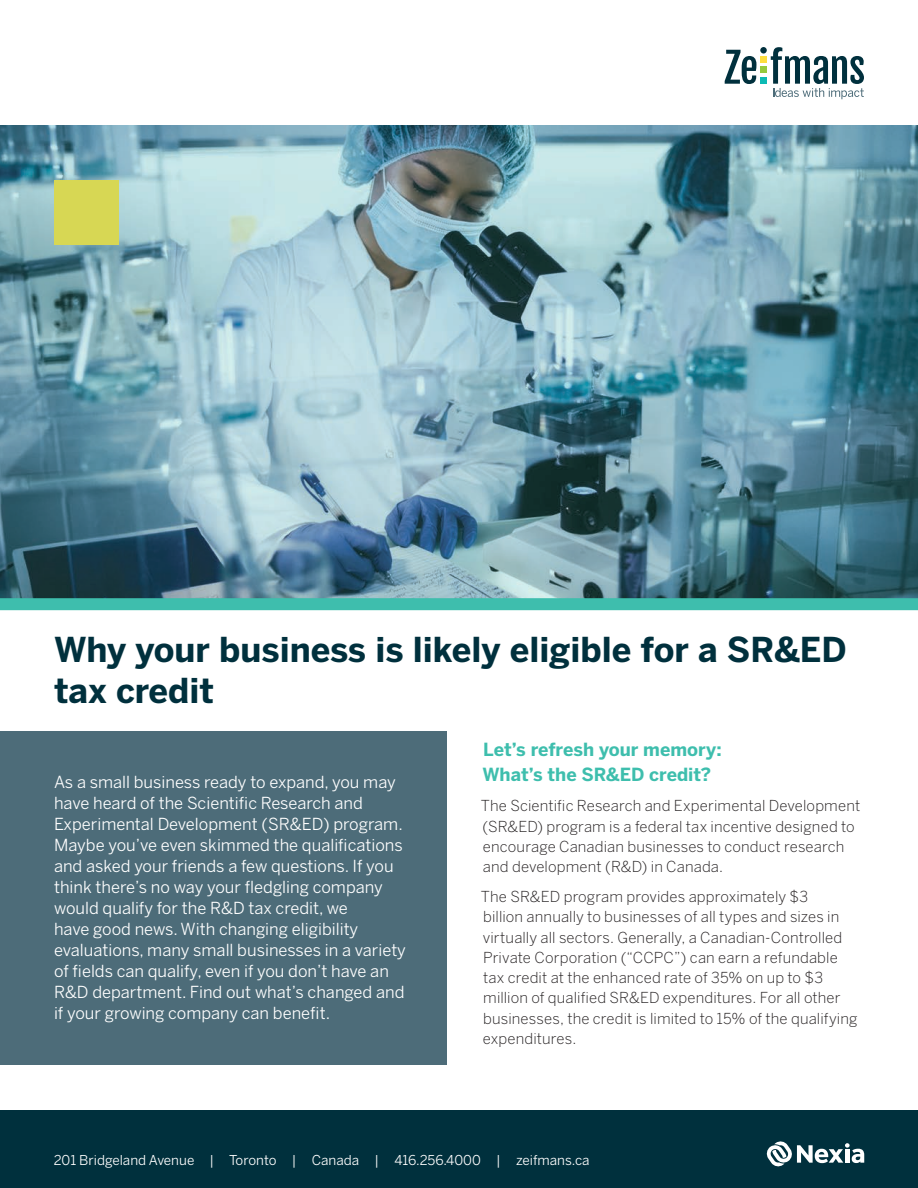
<style>
.page{position:relative;width:918px;height:1188px;background:#fff}
.page>*{position:absolute;margin:0;border:0;box-sizing:border-box;transform-origin:0 0}
.t1{font:700 34.05px/41px "Benton Sans";color:#00303d}
.t2{font:700 18px/25.5px "Benton Sans";letter-spacing:-.005em;color:#3ebead}
.t3{font:16.5px/21px "Benton Sans";color:#fff}
.t4{font:300 15px/20.2px "Benton Sans";letter-spacing:.01em;color:#231f20}
.t5{font:13.5px "Benton Sans";color:#fff}
</style>
<div class="page">
<div style="left:0;top:1110px;width:918px;height:78px;background:#00303d"></div>
<svg style="left:767px;top:1141px;width:97px;height:25px"></svg>
<div style="left:0;top:731px;width:446px;height:334px;background:#4d6c79"></div>
<div style="left:0;top:598px;width:918px;height:12px;background:#3ebead"></div>
<svg style="left:725px;top:50px;width:31px;height:34px"></svg>
<svg style="left:771px;top:47px;width:93px;height:52px"></svg>
<div style="left:760px;top:47px;width:7px;height:7px;background:#00303d;border-radius:50%"></div>
<div style="left:760px;top:56px;width:7px;height:7px;background:#fdde3f"></div>
<div style="left:760px;top:77px;width:7px;height:7px;background:#0cbab4"></div>
<div style="left:760px;top:67px;width:7px;height:6px;background:#95c93d"></div>
<svg style="left:0;top:125px;width:918px;height:474px"></svg>
<h1 class="t1" style="left:54px;top:630px;width:794px">Why your business is likely eligible for a SR&amp;ED tax credit</h1>
<p class="t3" style="left:54px;top:772px;width:353px">As a small business ready to expand, you may have heard of the Scientific Research and Experimental Development (SR&amp;ED) program.<br>Maybe you’ve even skimmed the qualifications and asked your friends a few questions. If you think there’s no way your fledgling company would qualify for the R&amp;D tax credit, we<br>have good news. With changing eligibility evaluations, many small businesses in a variety of fields can qualify, even if you don’t have an R&amp;D department. Find out what’s changed and if your growing company can benefit.</p>
<p class="t2" style="left:482px;top:737px;width:241px">Let’s refresh your memory:<br>What’s the SR&amp;ED credit?</p>
<p class="t4" style="left:481px;top:796px;width:381px">The Scientific Research and Experimental Development (SR&amp;ED) program is a federal tax incentive designed to encourage Canadian businesses to conduct research and development (R&amp;D) in Canada.</p>
<p class="t4" style="left:481px;top:886px;width:378px">The SR&amp;ED program provides approximately $3<br>billion annually to businesses of all types and sizes in virtually all sectors. Generally, a Canadian-Controlled Private Corporation (“CCPC”) can earn a refundable tax credit at the enhanced rate of 35% on up to $3 million of qualified SR&amp;ED expenditures. For all other businesses, the credit is limited to 15% of the qualifying expenditures.</p>
<p class="t5" style="left:54px;top:1152px;width:537px">201 Bridgeland Avenue | Toronto | Canada | 416.256.4000 | zeifmans.ca</p>
</div>
